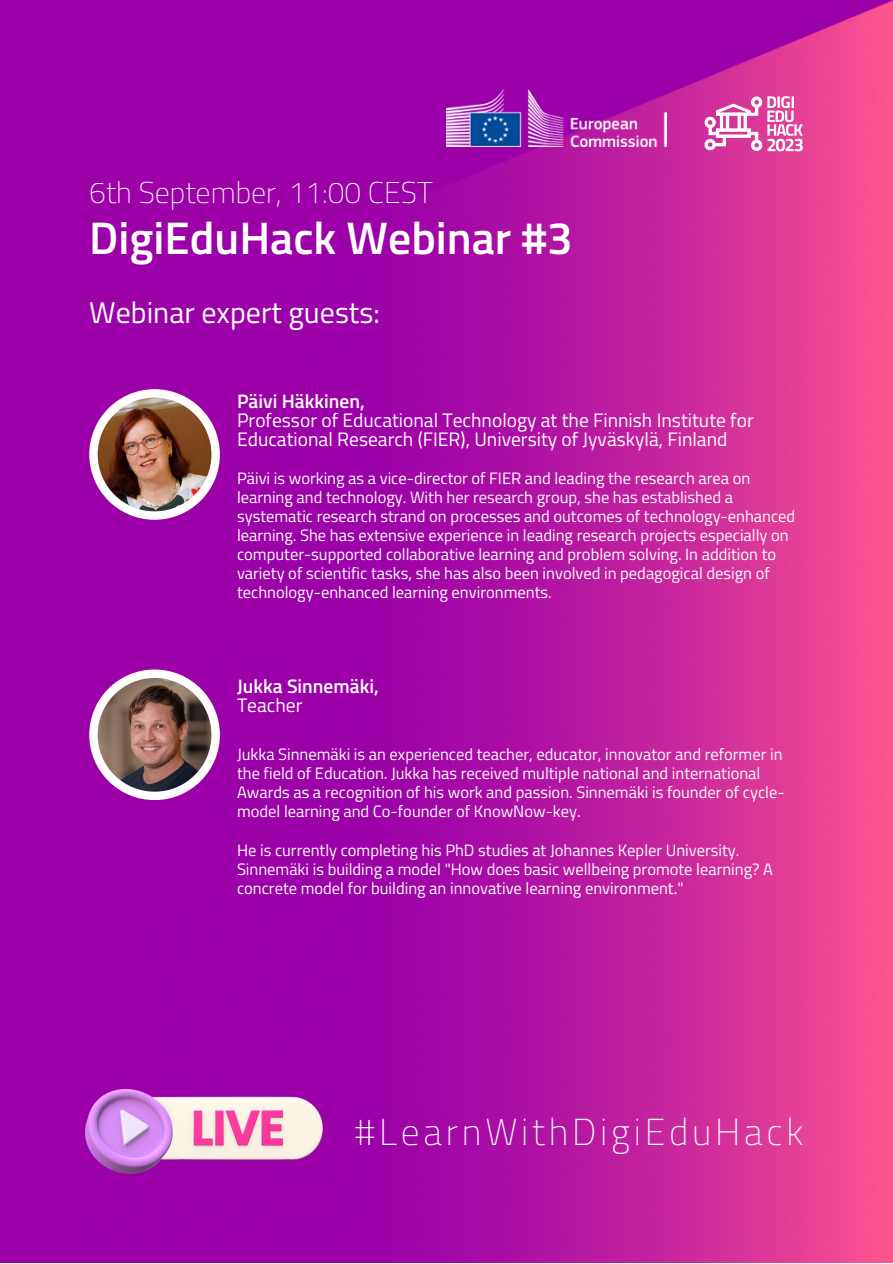
<style>
.page{position:relative;width:893px;height:1264px;background:#fff}
.page>*{position:absolute;margin:0;border:0;box-sizing:border-box;transform-origin:0 0}
.t1{font:600 45.6px "Titillium Web";color:#fff}
.t2{font:200 37.5px "Titillium Web";letter-spacing:.1em;color:#fff}
.t3{font:200 30px "Titillium Web";color:#fff}
.t4{font:30px "Titillium Web";color:#fff}
.t5{font:19.5px/19px "Titillium Web";color:#fff}
.t6{font:600 19.5px "Titillium Web";color:#fff}
.t7{font:16.5px/19px "Titillium Web";color:#fff}
</style>
<div class="page">
<img style="left:0;top:0;width:892px;height:1262px">
<div style="left:89px;top:389px;width:131px;height:131px;background:#fff;border-radius:50%"></div>
<img style="left:98px;top:397px;width:113px;height:114px;border-radius:50%">
<img style="left:446px;top:89px;width:220px;height:58px">
<img style="left:704px;top:97px;width:99px;height:55px">
<img style="left:85px;top:1089px;width:237px;height:84px">
<svg style="left:89px;top:669px;width:131px;height:131px"></svg>
<img style="left:98px;top:678px;width:113px;height:113px;border-radius:50%">
<p class="t3" style="left:89px;top:168px;width:345px">6th September, 11:00 CEST</p>
<p class="t1" style="left:89px;top:202px;width:485px">DigiEduHack Webinar #3</p>
<p class="t4" style="left:89px;top:289px;width:292px">Webinar expert guests:</p>
<p class="t6" style="left:237px;top:386px;width:129px">Päivi Häkkinen,</p>
<p class="t5" style="left:237px;top:410px;width:518px">Professor of Educational Technology at the Finnish Institute for<br>Educational Research (FIER), University of Jyväskylä, Finland</p>
<p class="t7" style="left:237px;top:468px;width:559px">Päivi is working as a vice-director of FIER and leading the research area on learning and technology. With her research group, she has established a systematic research strand on processes and outcomes of technology-enhanced learning. She has extensive experience in leading research projects especially on computer-supported collaborative learning and problem solving. In addition to variety of scientific tasks, she has also been involved in pedagogical design of technology-enhanced learning environments.</p>
<p class="t6" style="left:237px;top:670px;width:143px">Jukka Sinnemäki,</p>
<p class="t5" style="left:237px;top:695px;width:67px">Teacher</p>
<p class="t7" style="left:237px;top:744px;width:549px">Jukka Sinnemäki is an experienced teacher, educator, innovator and reformer in the field of Education. Jukka has received multiple national and international Awards as a recognition of his work and passion. Sinnemäki is founder of cycle&shy;model learning and Co-founder of KnowNow-key.</p>
<p class="t7" style="left:237px;top:840px;width:537px">He is currently completing his PhD studies at Johannes Kepler University.<br>Sinnemäki is building a model "How does basic wellbeing promote learning? A concrete model for building an innovative learning environment."</p>
<p class="t2" style="left:354px;top:1102px;width:450px">#LearnWithDigiEduHack</p>
</div>
